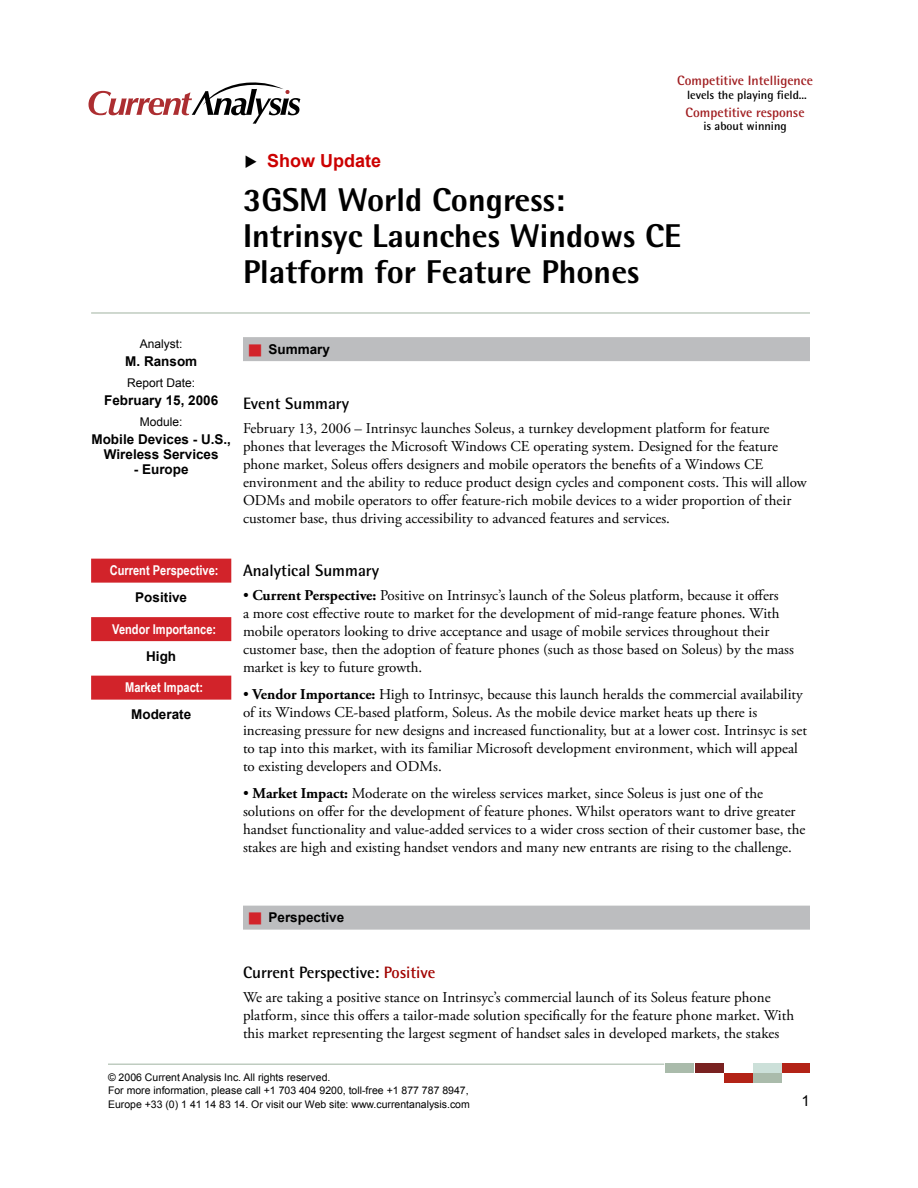
<style>
.page{position:relative;width:918px;height:1188px;background:#fff}
.page>*{position:absolute;margin:0;border:0;box-sizing:border-box;transform-origin:0 0}
.t1{font:800 33px/36px "Rotis Semi Sans";color:#000}
.t2{font:700 18px "Arial";color:#c00}
.t3{font:700 16.5px "Rotis Semi Sans";color:#000}
.t4{font:15px/18px "Adobe Garamond Pro";color:#000}
.t5{font:700 13.5px/15px "Arial";color:#000;text-align:center}
.t6{font:700 13.5px "Arial Narrow";color:#fff}
.t7{font:700 13.5px "Rotis Semi Sans";color:#a01d20}
.t8{font:700 12px "Rotis Semi Sans";color:#000}
.t9{font:12px "Arial";color:#000}
.t10{font:10.5px/13.5px "Arial";color:#000}
.s1{color:#000}
.s2{font-weight:700}
.s3{color:#a10300}
</style>
<div class="page">
<hr style="left:108px;top:1064px;width:556px;height:1px;background:#aabbab">
<div style="left:724px;top:1073px;width:28px;height:10px;background:#b32317"></div>
<div style="left:695px;top:1064px;width:29px;height:9px;background:#792221"></div>
<div style="left:753px;top:1073px;width:28px;height:10px;background:#aabbab"></div>
<div style="left:666px;top:1064px;width:28px;height:9px;background:#aabbab"></div>
<div style="left:782px;top:1064px;width:28px;height:9px;background:#b32317"></div>
<div style="left:753px;top:1064px;width:28px;height:9px;background:#cce0d9"></div>
<svg style="left:88px;top:82px;width:212px;height:42px"></svg>
<hr style="left:91px;top:312px;width:719px;height:2px;background:#aabbab">
<div style="left:243px;top:337px;width:567px;height:24px;background:#bcbdbf"></div>
<div style="left:243px;top:906px;width:567px;height:24px;background:#bcbdbf"></div>
<div style="left:91px;top:559px;width:140px;height:24px;background:#d2232a"></div>
<div style="left:91px;top:617px;width:140px;height:24px;background:#d2232a"></div>
<div style="left:91px;top:676px;width:140px;height:24px;background:#d2232a"></div>
<p class="t2" style="left:244px;top:149px;width:138px"><span class="s1">◆</span> Show Update</p>
<p class="t7" style="left:677px;top:72px;width:137px">Competitive Intelligence</p>
<p class="t8" style="left:687px;top:87px;width:121px">levels the playing field...</p>
<p class="t7" style="left:686px;top:104px;width:121px">Competitive response</p>
<p class="t8" style="left:704px;top:119px;width:85px">is about winning</p>
<h1 class="t1" style="left:243px;top:181px;width:440px">3GSM World Congress:<br>Intrinsyc Launches Windows CE<br>Platform for Feature Phones</h1>
<p class="t9" style="left:140px;top:336px;width:44px">Analyst:</p>
<p class="t5" style="left:125px;top:355px;width:74px">M. Ransom</p>
<p class="t9" style="left:127px;top:375px;width:70px">Report Date:</p>
<p class="t5" style="left:104px;top:394px;width:116px">February 15, 2006</p>
<p class="t9" style="left:140px;top:414px;width:44px">Module:</p>
<p class="t5" style="left:92px;top:433px;width:141px">Mobile Devices - U.S.,<br>Wireless Services</p>
<p class="t5" style="left:134px;top:463px;width:56px">- Europe</p>
<p class="t6" style="left:110px;top:560px;width:110px">Current Perspective:</p>
<p class="t5" style="left:135px;top:590px;width:53px">Positive</p>
<p class="t6" style="left:112px;top:619px;width:105px">Vendor Importance:</p>
<p class="t5" style="left:146px;top:649px;width:31px">High</p>
<p class="t6" style="left:125px;top:677px;width:80px">Market Impact:</p>
<p class="t5" style="left:131px;top:707px;width:62px">Moderate</p>
<p class="t5" style="left:268px;top:342px;width:63px">Summary</p>
<p class="t3" style="left:243px;top:393px;width:108px">Event Summary</p>
<p class="t4" style="left:243px;top:420px;width:565px">February 13, 2006 – Intrinsyc launches Soleus, a turnkey development platform for feature phones that leverages the Microsoft Windows CE operating system. Designed for the feature phone market, Soleus offers designers and mobile operators the benefits of a Windows CE environment and the ability to reduce product design cycles and component costs. This will allow ODMs and mobile operators to offer feature-rich mobile devices to a wider proportion of their customer base, thus driving accessibility to advanced features and services.</p>
<p class="t3" style="left:243px;top:560px;width:138px">Analytical Summary</p>
<p class="t4" style="left:243px;top:586px;width:552px">• <span class="s2">Current Perspective:</span> Positive on Intrinsyc’s launch of the Soleus platform, because it offers<br>a more cost effective route to market for the development of mid-range feature phones. With mobile operators looking to drive acceptance and usage of mobile services throughout their customer base, then the adoption of feature phones (such as those based on Soleus) by the mass market is key to future growth.</p>
<p class="t4" style="left:243px;top:685px;width:565px">• <span class="s2">Vendor Importance:</span> High to Intrinsyc, because this launch heralds the commercial availability of its Windows CE-based platform, Soleus. As the mobile device market heats up there is increasing pressure for new designs and increased functionality, but at a lower cost. Intrinsyc is set to tap into this market, with its familiar Microsoft development environment, which will appeal to existing developers and ODMs.</p>
<p class="t4" style="left:243px;top:784px;width:564px">• <span class="s2">Market Impact:</span> Moderate on the wireless services market, since Soleus is just one of the solutions on offer for the development of feature phones. Whilst operators want to drive greater handset functionality and value-added services to a wider cross section of their customer base, the stakes are high and existing handset vendors and many new entrants are rising to the challenge.</p>
<p class="t5" style="left:268px;top:910px;width:77px">Perspective</p>
<p class="t3" style="left:243px;top:962px;width:194px">Current Perspective: <span class="s3">Positive</span></p>
<p class="t4" style="left:243px;top:988px;width:553px">We are taking a positive stance on Intrinsyc’s commercial launch of its Soleus feature phone platform, since this offers a tailor-made solution specifically for the feature phone market. With this market representing the largest segment of handset sales in developed markets, the stakes</p>
<p class="t10" style="left:108px;top:1070px;width:363px">© 2006 Current Analysis Inc. All rights reserved.<br>For more information, please call +1 703 404 9200, toll-free +1 877 787 8947,<br>Europe +33 (0) 1 41 14 83 14. Or visit our Web site: www.currentanalysis.com</p>
</div>
